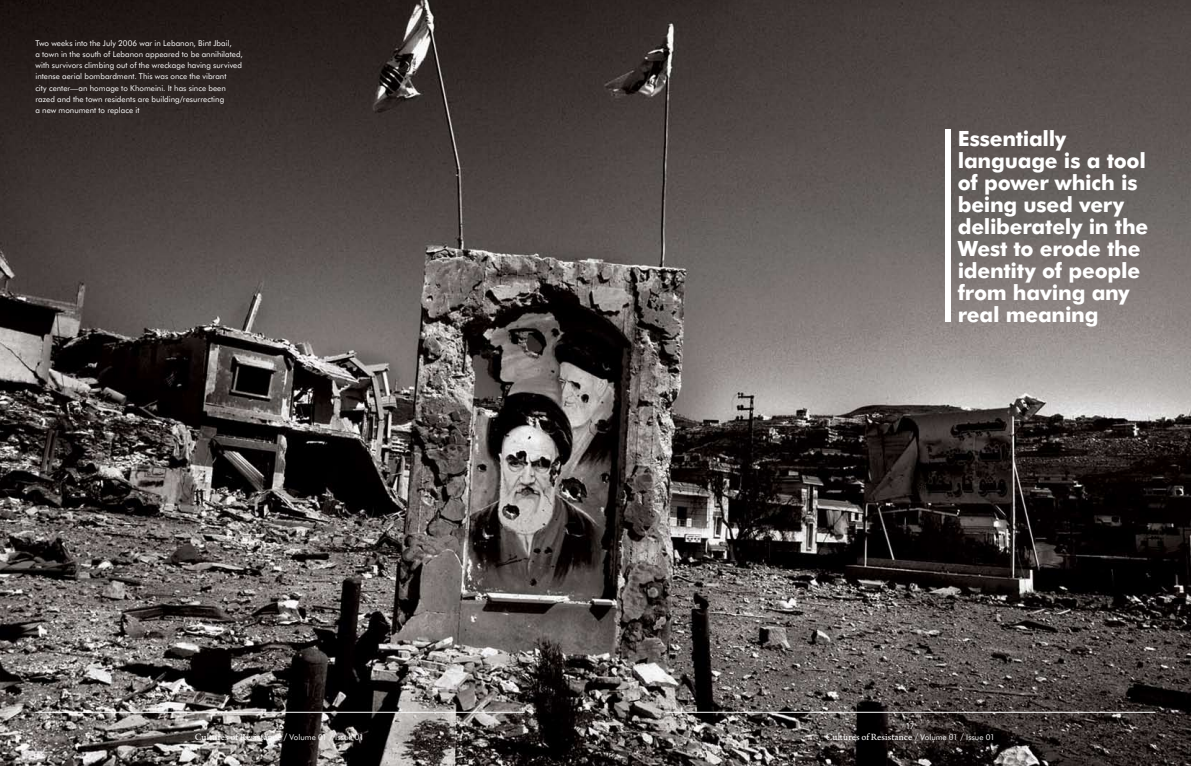
<style>
.page{position:relative;width:1191px;height:766px;background:#fff}
.page>*{position:absolute;margin:0;border:0;box-sizing:border-box;transform-origin:0 0}
.t1{font:700 21px/22px "Futura BT";letter-spacing:-.01em;color:#fff}
.t2{font:10px "Arno Pro Sm Text";letter-spacing:.005em;color:#fff}
.t3{font:8px/11px "Futura BT";letter-spacing:.005em;color:#fff}
.s1{font-family:"Futura BT";font-size:8px}
</style>
<div class="page">
<img style="left:0;top:0;width:1191px;height:765px">
<hr style="left:35px;top:711px;width:489px;height:1px;background:#fff">
<hr style="left:666px;top:711px;width:489px;height:1px;background:#fff">
<div style="left:945px;top:129px;width:5px;height:192px;background:#fff"></div>
<p class="t3" style="left:35px;top:38px;width:209px">Two weeks into the July 2006 war in Lebanon, Bint Jbail,<br>a town in the south of Lebanon appeared to be annihilated, with survivors climbing out of the wreckage having survived intense aerial bombardment. This was once the vibrant<br>city center—an homage to Khomeini. It has since been razed and the town residents are building/resurrecting<br>a new monument to replace it</p>
<p class="t3" style="left:275px;top:720px;width:10px">16</p>
<p class="t2" style="left:195px;top:730px;width:170px">Cultures of Resistance / <span class="s1">Volume 01</span> / <span class="s1">Issue 01</span></p>
<h1 class="t1" style="left:957px;top:127px;width:192px">Essentially language is a tool of power which is being used very deliberately in the<br>West to erode the identity of people from having any real meaning</h1>
<p class="t3" style="left:906px;top:720px;width:10px">17</p>
<p class="t2" style="left:825px;top:730px;width:170px">Cultures of Resistance / <span class="s1">Volume 01</span> / <span class="s1">Issue 01</span></p>
</div>
